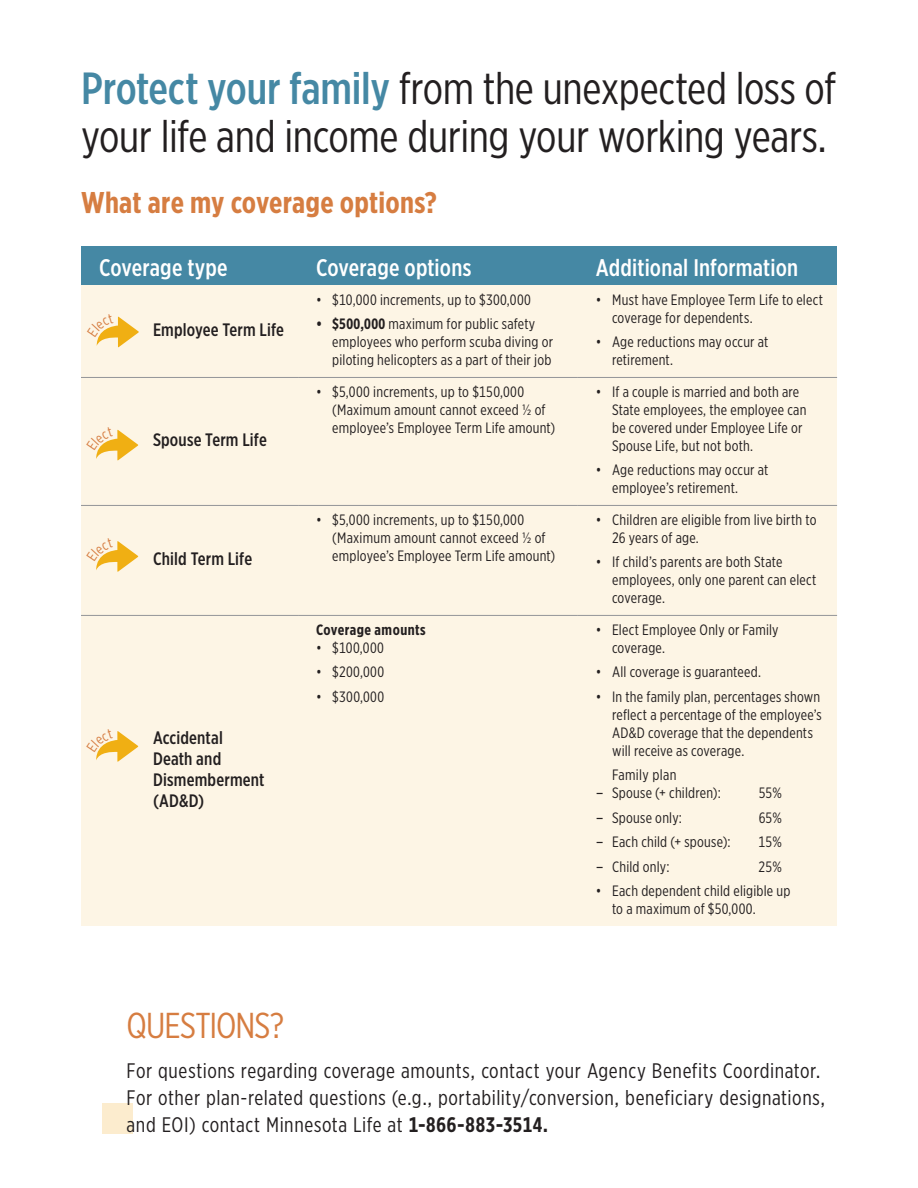
<style>
.page{position:relative;width:918px;height:1188px;background:#fff}
.page>*{position:absolute;margin:0;border:0;box-sizing:border-box;transform-origin:0 0}
.t1{font:45px/48px "Gotham X Narrow";letter-spacing:-.01em;color:#231f20}
.t2{font:36px "Gotham X Narrow";letter-spacing:-.025em;color:#d67d41}
.t3{font:700 30px "Gotham X Narrow";letter-spacing:.01em;color:#d67d41}
.t4{font:500 24px "Gotham X Narrow";letter-spacing:.005em;color:#fff}
.t5{font:21px/27px "Gotham X Narrow";letter-spacing:.03em;color:#231f20}
.t6{font:500 18px/21px "Gotham X Narrow";letter-spacing:.01em;color:#231f20}
.t7{font:15px/18px "Gotham X Narrow";letter-spacing:.015em;color:#231f20}
.t8{font:700 15px "Gotham X Narrow";letter-spacing:.03em;color:#231f20}
.s1{font-weight:500;color:#4588a4}
.s2{font-weight:700}
.s3{font-family:"Gotham"}
</style>
<div class="page">
<div style="left:102px;top:1104px;width:30px;height:30px;background:#fcecce"></div>
<div style="left:298px;top:285px;width:280px;height:92px;background:#fdf5e5"></div>
<div style="left:578px;top:285px;width:259px;height:92px;background:#fdf5e5"></div>
<div style="left:298px;top:377px;width:280px;height:128px;background:#fdf5e5"></div>
<div style="left:578px;top:377px;width:259px;height:128px;background:#fdf5e5"></div>
<div style="left:298px;top:505px;width:280px;height:110px;background:#fdf5e5"></div>
<div style="left:578px;top:505px;width:259px;height:110px;background:#fdf5e5"></div>
<div style="left:298px;top:615px;width:280px;height:311px;background:#fdf5e5"></div>
<div style="left:578px;top:615px;width:259px;height:311px;background:#fdf5e5"></div>
<div style="left:81px;top:246px;width:217px;height:39px;background:#4588a4"></div>
<div style="left:298px;top:246px;width:280px;height:39px;background:#4588a4"></div>
<div style="left:578px;top:246px;width:259px;height:39px;background:#4588a4"></div>
<div style="left:81px;top:285px;width:217px;height:92px;background:#fdf5e5"></div>
<div style="left:81px;top:377px;width:217px;height:128px;background:#fdf5e5"></div>
<div style="left:81px;top:505px;width:217px;height:110px;background:#fdf5e5"></div>
<div style="left:81px;top:615px;width:217px;height:311px;background:#fdf5e5"></div>
<hr style="left:81px;top:377px;width:217px;height:1px;background:#939598">
<hr style="left:298px;top:377px;width:280px;height:1px;background:#939598">
<hr style="left:578px;top:377px;width:259px;height:1px;background:#939598">
<hr style="left:81px;top:505px;width:217px;height:1px;background:#939598">
<hr style="left:298px;top:505px;width:280px;height:1px;background:#939598">
<hr style="left:578px;top:505px;width:259px;height:1px;background:#939598">
<hr style="left:81px;top:615px;width:217px;height:1px;background:#939598">
<hr style="left:298px;top:615px;width:280px;height:1px;background:#939598">
<hr style="left:578px;top:615px;width:259px;height:1px;background:#939598">
<svg style="left:96px;top:316px;width:43px;height:31px"></svg>
<svg style="left:96px;top:429px;width:42px;height:32px"></svg>
<svg style="left:96px;top:541px;width:42px;height:31px"></svg>
<svg style="left:96px;top:731px;width:42px;height:31px"></svg>
<h1 class="t1" style="left:81px;top:63px;width:756px"><span class="s1">Protect your family</span> from the unexpected loss of your life and income during your working years.</h1>
<p class="t3" style="left:81px;top:184px;width:357px">What are my coverage options?</p>
<p class="t4" style="left:99px;top:253px;width:130px">Coverage type</p>
<p class="t4" style="left:316px;top:253px;width:157px">Coverage options</p>
<p class="t4" style="left:596px;top:253px;width:204px">Additional Information</p>
<p class="t6" style="left:153px;top:319px;width:133px">Employee Term Life</p>
<p class="t6" style="left:153px;top:429px;width:115px">Spouse Term Life</p>
<p class="t6" style="left:153px;top:548px;width:101px">Child Term Life</p>
<p class="t6" style="left:153px;top:727px;width:113px">Accidental<br>Death and<br>Dismemberment (AD&amp;D)</p>
<p class="t7" style="left:316px;top:290px;width:216px">• $10,000 increments, up to $300,000</p>
<p class="t7" style="left:332px;top:315px;width:222px;text-indent:-16px"><span class="s2">• $500,000</span> maximum for public safety employees who perform scuba diving or piloting helicopters as a part of their job</p>
<p class="t7" style="left:332px;top:382px;width:225px;text-indent:-16px">• $5,000 increments, up to $150,000 (Maximum amount cannot exceed ½ of employee’s Employee Term Life amount)</p>
<p class="t7" style="left:332px;top:510px;width:225px;text-indent:-16px">• $5,000 increments, up to $150,000 (Maximum amount cannot exceed ½ of employee’s Employee Term Life amount)</p>
<p class="t8" style="left:316px;top:620px;width:111px">Coverage amounts</p>
<p class="t7" style="left:316px;top:638px;width:69px">• $100,000</p>
<p class="t7" style="left:316px;top:663px;width:70px">• $200,000</p>
<p class="t7" style="left:316px;top:687px;width:70px">• $300,000</p>
<p class="t7" style="left:612px;top:290px;width:212px;text-indent:-16px">• Must have Employee Term Life to elect coverage for dependents.</p>
<p class="t7" style="left:612px;top:333px;width:158px;text-indent:-16px">• Age reductions may occur at retirement.</p>
<p class="t7" style="left:612px;top:382px;width:196px;text-indent:-16px">• If a couple is married and both are<br>State employees, the employee can be covered under Employee Life or<br>Spouse Life, but not both.</p>
<p class="t7" style="left:612px;top:461px;width:158px;text-indent:-16px">• Age reductions may occur at employee’s retirement.</p>
<p class="t7" style="left:612px;top:510px;width:206px;text-indent:-16px">• Children are eligible from live birth to<br>26 years of age.</p>
<p class="t7" style="left:612px;top:553px;width:206px;text-indent:-16px">• If child’s parents are both State employees, only one parent can elect coverage.</p>
<p class="t7" style="left:612px;top:620px;width:168px;text-indent:-16px">• Elect Employee Only or Family coverage.</p>
<p class="t7" style="left:596px;top:663px;width:167px">• All coverage is guaranteed.</p>
<p class="t7" style="left:612px;top:687px;width:211px;text-indent:-16px">• In the family plan, percentages shown reflect a percentage of the employee’s AD&amp;D coverage that the dependents will receive as coverage.</p>
<p class="t7" style="left:612px;top:766px;width:66px">Family plan</p>
<p class="t7" style="left:596px;top:784px;width:126px"><span class="s3">–</span> Spouse (+ children):</p>
<p class="t7" style="left:759px;top:784px;width:25px">55%</p>
<p class="t7" style="left:596px;top:808px;width:88px"><span class="s3">–</span> Spouse only:</p>
<p class="t7" style="left:759px;top:808px;width:25px">65%</p>
<p class="t7" style="left:596px;top:833px;width:136px"><span class="s3">–</span> Each child (+ spouse):</p>
<p class="t7" style="left:758px;top:833px;width:25px">15%</p>
<p class="t7" style="left:596px;top:857px;width:75px"><span class="s3">–</span> Child only:</p>
<p class="t7" style="left:759px;top:857px;width:25px">25%</p>
<p class="t7" style="left:612px;top:882px;width:180px;text-indent:-16px">• Each dependent child eligible up to a maximum of $50,000.</p>
<h1 class="t2" style="left:127px;top:1004px;width:159px">QUESTIONS?</h1>
<h3 class="t5" style="left:127px;top:1057px;width:700px">For questions regarding coverage amounts, contact your Agency Benefits Coordinator.<br>For other plan-related questions (e.g., portability/conversion, beneficiary designations, and EOI) contact Minnesota Life at <span class="s2">1-866-883-3514.</span></h3>
</div>
